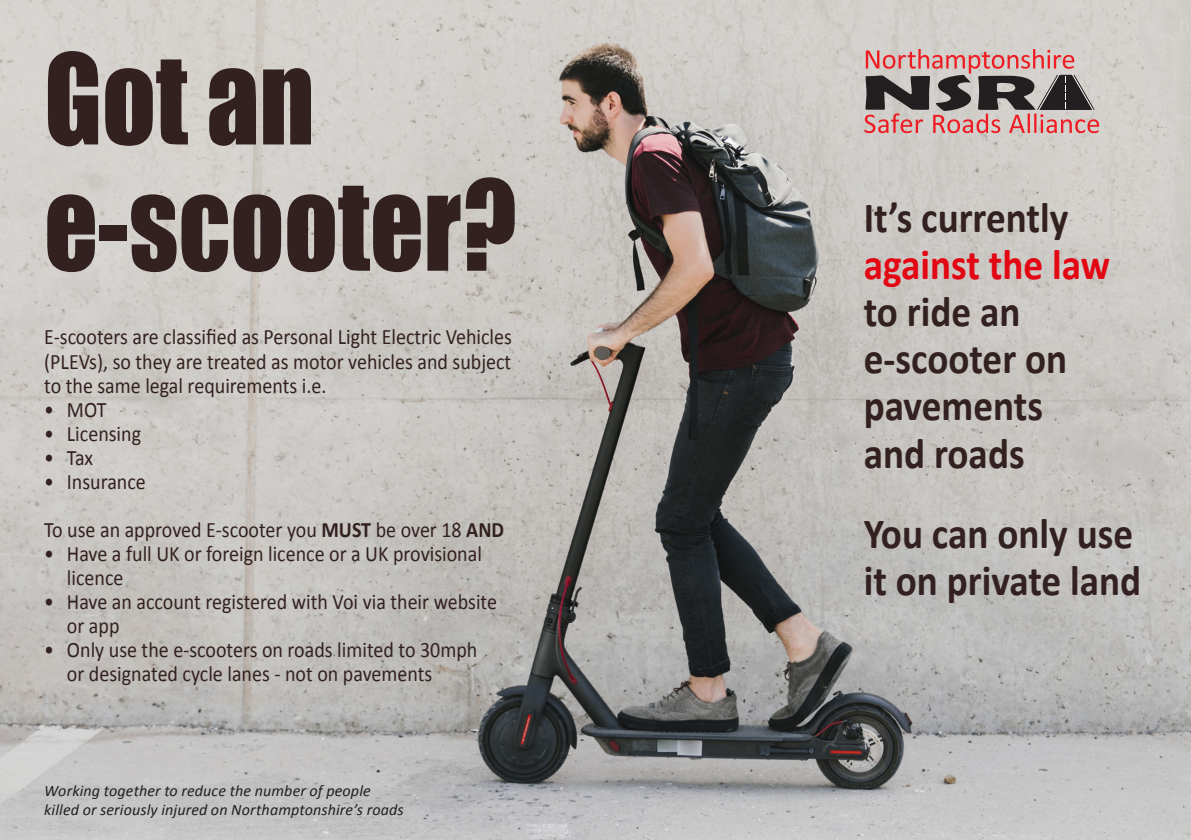
<style>
.page{position:relative;width:1191px;height:840px;background:#fff}
.page>*{position:absolute;margin:0;border:0;box-sizing:border-box;transform-origin:0 0}
.t1{font:115.6px "Impact";color:#332121;scale:.91 1}
.t2{font:700 43.2px/47px "Calibri";color:#332121;scale:.91 1}
.t3{font:22px/24px "Calibri";color:#332121;scale:.91 1}
.t4{font:italic 16px/19.2px "Calibri";letter-spacing:.01em;color:#231f20}
.s1{font-weight:700}
.s2{color:#e30613}
</style>
<div class="page">
<img style="left:0;top:0;width:1191px;height:839px">
<svg style="left:864px;top:49px;width:235px;height:84px;background:#a88c8a"></svg>
<p class="t1" style="left:44px;top:9px;width:298px">GOT AN</p>
<p class="t1" style="left:44px;top:135px;width:520px">E-SCOOTER?</p>
<p class="t3" style="left:44px;top:324px;width:515px;text-align:justify">E-scooters are classified as Personal Light Electric Vehicles (PLEVs), so they are treated as motor vehicles and subject to the same legal requirements i.e.</p>
<p class="t3" style="left:44px;top:396px;width:70px">• MOT</p>
<p class="t3" style="left:44px;top:420px;width:108px">• Licensing</p>
<p class="t3" style="left:44px;top:444px;width:55px">• Tax</p>
<p class="t3" style="left:44px;top:468px;width:113px">• Insurance</p>
<p class="t3" style="left:44px;top:516px;width:507px">To use an approved E-scooter you <span class="s1">MUST</span> be over 18 <span class="s1">AND</span></p>
<p class="t3" style="left:67px;top:540px;width:457px;text-indent:-23px">• Have a full UK or foreign licence or a UK provisional licence</p>
<p class="t3" style="left:67px;top:588px;width:474px;text-indent:-23px">• Have an account registered with Voi via their website or app</p>
<p class="t3" style="left:67px;top:636px;width:452px;text-indent:-23px">• Only use the e-scooters on roads limited to 30mph or designated cycle lanes - not on pavements</p>
<p class="t4" style="left:44px;top:779px;width:361px">Working together to reduce the number of people killed or seriously injured on Northamptonshire’s roads</p>
<p class="t2" style="left:863px;top:192px;width:272px">It’s currently <span class="s2">against the law </span>to ride an e-scooter on pavements and roads</p>
<p class="t2" style="left:863px;top:508px;width:306px">You can only use it on private land</p>
</div>
